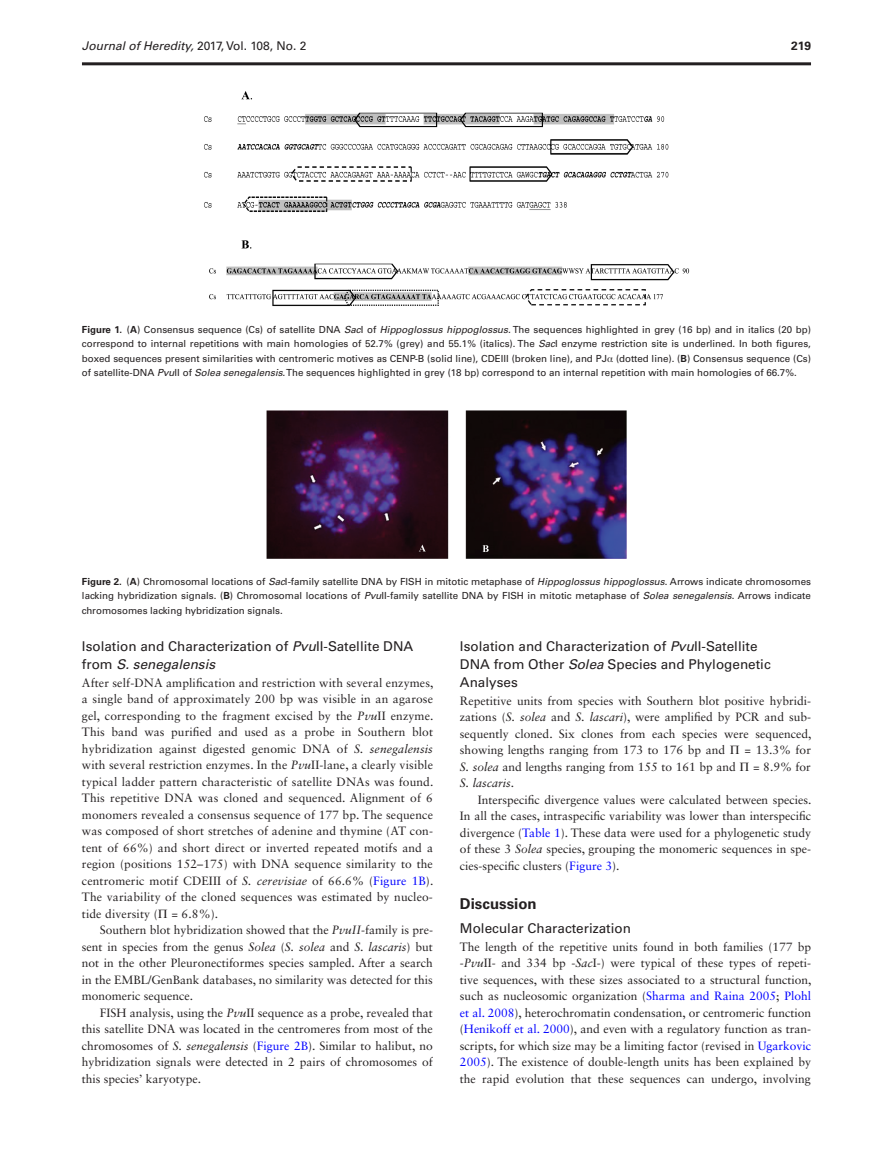
<style>
.page{position:relative;width:893px;height:1174px;background:#fff}
.page>*{position:absolute;margin:0;border:0;box-sizing:border-box;transform-origin:0 0}
.t1{font:700 15px "Univers LT Std";color:#231f20}
.t2{font:13.5px/18px "Univers LT Std";color:#231f20}
.t3{font:12px/16.5px "Sabon LT Std";color:#231f20;text-align:justify}
.t4{font:italic 12px "Univers LT Std";color:#231f20}
.t5{font:700 12px "Univers LT Std";color:#231f20}
.t6{font:9.75px/14.2px "Univers LT Std";color:#231f20;text-align:justify}
.s1{font-style:normal}
.s2{font-weight:700}
.s3{font-style:italic}
.s4{font-family:"Gandhari Unicode"}
.s5{color:#00f}
</style>
<div class="page">
<img style="left:204px;top:91px;width:486px;height:215px">
<img style="left:266px;top:410px;width:360px;height:148px">
<hr style="left:82px;top:62px;width:729px;height:3px;background:#231f20">
<p class="t4" style="left:82px;top:39px;width:226px">Journal of Heredity, <span class="s1">2017, Vol. 108, No. 2</span></p>
<p class="t5" style="left:791px;top:39px;width:21px">219</p>
<p class="t6" style="left:82px;top:322px;width:730px"><span class="s2">Figure 1.</span> (<span class="s2">A</span>) Consensus sequence (Cs) of satellite DNA <span class="s3">Sac</span>I of <span class="s3">Hippoglossus hippoglossus.</span> The sequences highlighted in grey (16 bp) and in italics (20 bp) correspond to internal repetitions with main homologies of 52.7% (grey) and 55.1% (italics). The <span class="s3">Sac</span>I enzyme restriction site is underlined. In both figures, boxed sequences present similarities with centromeric motives as CENP-B (solid line), CDEIII (broken line), and PJ<span class="s4">α</span> (dotted line). (<span class="s2">B</span>) Consensus sequence (Cs) of satellite-DNA <span class="s3">Pvu</span>II of <span class="s3">Solea senegalensis.</span> The sequences highlighted in grey (18 bp) correspond to an internal repetition with main homologies of 66.7%.</p>
<p class="t6" style="left:82px;top:574px;width:731px"><span class="s2">Figure 2.</span> (<span class="s2">A</span>) Chromosomal locations of <span class="s3">Sac</span>I-family satellite DNA by FISH in mitotic metaphase of <span class="s3">Hippoglossus hippoglossus</span>. Arrows indicate chromosomes lacking hybridization signals. (<span class="s2">B</span>) Chromosomal locations of <span class="s3">Pvu</span>II-family satellite DNA by FISH in mitotic metaphase of <span class="s3">Solea senegalensis</span>. Arrows indicate chromosomes lacking hybridization signals.</p>
<p class="t2" style="left:82px;top:637px;width:333px">Isolation and Characterization of <span class="s3">Pvu</span>II-Satellite DNA from <span class="s3">S. senegalensis</span></p>
<p class="t3" style="left:82px;top:674px;width:353px">After self-DNA amplification and restriction with several enzymes, a single band of approximately 200 bp was visible in an agarose gel, corresponding to the fragment excised by the <span class="s3">Pvu</span>II enzyme.<br>This band was purified and used as a probe in Southern blot hybridization against digested genomic DNA of <span class="s3">S. senegalensis </span>with several restriction enzymes. In the <span class="s3">Pvu</span>II-lane, a clearly visible typical ladder pattern characteristic of satellite DNAs was found.<br>This repetitive DNA was cloned and sequenced. Alignment of 6 monomers revealed a consensus sequence of 177 bp. The sequence was composed of short stretches of adenine and thymine (AT con&shy;tent of 66%) and short direct or inverted repeated motifs and a region (positions 152–175) with DNA sequence similarity to the centromeric motif CDEIII of <span class="s3">S. cerevisiae</span> of 66.6% (<span class="s5">Figure 1B</span>).<br>The variability of the cloned sequences was estimated by nucleo&shy;tide diversity (<span class="s4">П</span> = 6.8%).</p>
<p class="t3" style="left:82px;top:921px;width:353px;text-indent:18px">Southern blot hybridization showed that the <span class="s3">PvuII</span>-family is pre&shy;sent in species from the genus <span class="s3">Solea</span> (<span class="s3">S. solea</span> and <span class="s3">S. lascaris</span>) but not in the other Pleuronectiformes species sampled. After a search in the EMBL/GenBank databases, no similarity was detected for this monomeric sequence.</p>
<p class="t3" style="left:82px;top:1004px;width:352px;text-indent:18px">FISH analysis, using the <span class="s3">Pvu</span>II sequence as a probe, revealed that this satellite DNA was located in the centromeres from most of the chromosomes of <span class="s3">S. senegalensis</span> (<span class="s5">Figure 2B</span>). Similar to halibut, no hybridization signals were detected in 2 pairs of chromosomes of this species’ karyotype.</p>
<p class="t2" style="left:460px;top:637px;width:312px">Isolation and Characterization of <span class="s3">Pvu</span>II-Satellite<br>DNA from Other <span class="s3">Solea</span> Species and Phylogenetic<br>Analyses</p>
<p class="t3" style="left:460px;top:692px;width:353px">Repetitive units from species with Southern blot positive hybridi&shy;zations (<span class="s3">S. solea</span> and <span class="s3">S. lascari</span>), were amplified by PCR and sub&shy;sequently cloned. Six clones from each species were sequenced, showing lengths ranging from 173 to 176 bp and <span class="s4">П</span> = 13.3% for <span class="s3">S. solea</span> and lengths ranging from 155 to 161 bp and <span class="s4">П</span> = 8.9% for <span class="s3">S. lascaris</span>.</p>
<p class="t3" style="left:460px;top:791px;width:353px;text-indent:18px">Interspecific divergence values were calculated between species.<br>In all the cases, intraspecific variability was lower than interspecific divergence (<span class="s5">Table 1</span>). These data were used for a phylogenetic study of these 3 <span class="s3">Solea</span> species, grouping the monomeric sequences in spe&shy;cies-specific clusters (<span class="s5">Figure 3</span>).</p>
<p class="t1" style="left:460px;top:894px;width:78px">Discussion</p>
<p class="t2" style="left:460px;top:919px;width:173px">Molecular Characterization</p>
<p class="t3" style="left:460px;top:938px;width:353px">The length of the repetitive units found in both families (177 bp -<span class="s3">Pvu</span>II- and 334 bp -<span class="s3">Sac</span>I-) were typical of these types of repeti&shy;tive sequences, with these sizes associated to a structural function, such as nucleosomic organization (<span class="s5">Sharma and Raina 2005</span>; <span class="s5">Plohl et al. 2008</span>), heterochromatin condensation, or centromeric function (<span class="s5">Henikoff et al. 2000</span>), and even with a regulatory function as tran&shy;scripts, for which size may be a limiting factor (revised in <span class="s5">Ugarkovic 2005</span>). The existence of double-length units has been explained by the rapid evolution that these sequences can undergo, involving</p>
</div>
